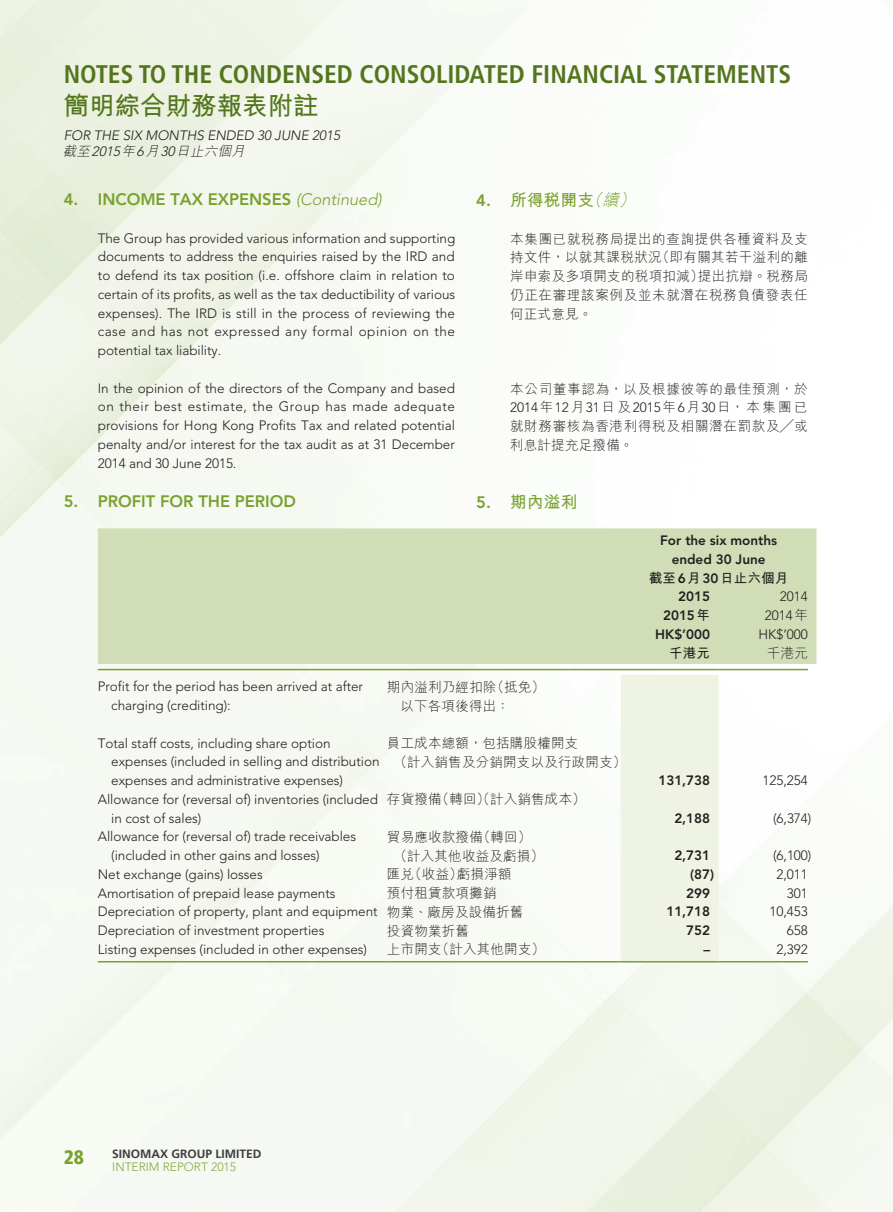
<style>
.page{position:relative;width:893px;height:1212px;background:#fff}
.page>*{position:absolute;margin:0;border:0;box-sizing:border-box;transform-origin:0 0}
.t1{font:700 condensed 25.5px "Frutiger LT Std";color:#53761d}
.t2{font:700 25.5px "M Hei HK";color:#53761d}
.t3{font:900 condensed 19.5px "Frutiger LT Std";color:#78a22d}
.t4{font:800 16.5px "Avenir LT Std";letter-spacing:-.005em;color:#78a22d}
.t5{font:700 16.5px "M Hei HK";letter-spacing:.02em;color:#78a22d}
.t6{font:300 13.5px/18.8px "Avenir LT Std";letter-spacing:-.005em;color:#231f20}
.t7{font:300 13.5px/18.8px "M Hei HK";letter-spacing:.015em;color:#231f20}
.t8{font:800 13.5px/18.8px "Avenir LT Std";letter-spacing:-.005em;color:#231f20;text-align:center}
.t9{font:italic 300 13.5px "Avenir LT Std";letter-spacing:-.005em;color:#231f20}
.t10{font:300 13.5px/18.8px "M Hei HK";letter-spacing:.055em;color:#231f20}
.t11{font:300 13.5px "M Hei HK";letter-spacing:.06em;color:#231f20}
.t12{font:italic 300 13.5px "M Hei HK";color:#231f20}
.t13{font:700 13.5px "M Hei HK";letter-spacing:.015em;color:#231f20}
.t14{font:700 12px "Frutiger LT Std";color:#3e3e3f}
.t15{font:300 12px "Avenir LT Std";color:#84a93d}
.s1{font-family:"Avenir LT Std"}
.s2{font-weight:300;font-style:italic}
.s3{font-family:"Avenir LT Std";font-weight:800}
.s4{font-family:"M Hei HK"}
.s5{font-family:"M Hei HK";font-weight:700}
</style>
<div class="page">
<div style="left:98px;top:528px;width:718px;height:136px;background:#d0ddb6"></div>
<div style="left:621px;top:675px;width:98px;height:286px;background:#eef3e3"></div>
<hr style="left:98px;top:669px;width:289px;height:1px;background:#78a22d">
<hr style="left:387px;top:669px;width:234px;height:1px;background:#78a22d">
<hr style="left:621px;top:669px;width:98px;height:1px;background:#78a22d">
<hr style="left:719px;top:669px;width:89px;height:1px;background:#78a22d">
<hr style="left:98px;top:961px;width:289px;height:1px;background:#78a22d">
<hr style="left:387px;top:961px;width:234px;height:1px;background:#78a22d">
<hr style="left:621px;top:961px;width:98px;height:1px;background:#78a22d">
<hr style="left:719px;top:961px;width:89px;height:1px;background:#78a22d">
<h1 class="t1" style="left:64px;top:59px;width:31px">NOTES</h1>
<h1 class="t1" style="left:139px;top:59px;width:110px">TO THE CONDENSED</h1>
<h1 class="t1" style="left:360px;top:59px;width:31px">CONSO</h1>
<h1 class="t1" style="left:436px;top:59px;width:25px">LIDATED</h1>
<h1 class="t1" style="left:531px;top:59px;width:26px">FINANCIA</h1>
<h1 class="t1" style="left:636px;top:59px;width:46px">L STATEMENTS</h1>
<h1 class="t2" style="left:64px;top:87px;width:256px">簡明綜合財務報表附註</h1>
<p class="t9" style="left:64px;top:127px;width:278px">FOR THE SIX MONTHS ENDED 30 JUNE 2015</p>
<p class="t12" style="left:63px;top:144px;width:186px">截至<span class="s1">2015</span>年<span class="s1">6</span>月<span class="s1">30</span>日止六個月</p>
<p class="t4" style="left:64px;top:190px;width:319px">4. INCOME TAX EXPENSES <span class="s2">(CONTINUED)</span></p>
<p class="t6" style="left:98px;top:229px;width:359px;text-align:justify">The Group has provided various information and supporting documents to address the enquiries raised by the IRD and to defend its tax position (i.e. offshore claim in relation to certain of its profits, as well as the tax deductibility of various expenses). The IRD is still in the process of reviewing the case and has not expressed any formal opinion on the potential tax liability.</p>
<p class="t6" style="left:98px;top:379px;width:359px;text-align:justify">In the opinion of the directors of the Company and based on their best estimate, the Group has made adequate provisions for Hong Kong Profits Tax and related potential penalty and/or interest for the tax audit as at 31 December 2014 and 30 June 2015.</p>
<p class="t4" style="left:64px;top:492px;width:234px">5. PROFIT FOR THE PERIOD</p>
<p class="t5" style="left:476px;top:188px;width:164px"><span class="s3">4.</span> 所得稅開支<span class="s2">（續）</span></p>
<p class="t7" style="left:510px;top:229px;width:299px;text-align:justify">本集團已就稅務局提出的查詢提供各種資料及支持文件，以就其課稅狀況（即有關其若干溢利的離岸申索及多項開支的稅項扣減）提出抗辯。稅務局仍正在審理該案例及並未就潛在稅務負債發表任何正式意見。</p>
<p class="t11" style="left:510px;top:382px;width:299px">本公司董事認為，以及根據彼等的最佳預測，於</p>
<p class="t6" style="left:510px;top:398px;width:299px">2014<span class="s4">年</span>12<span class="s4">月</span>31<span class="s4">日及</span>2015<span class="s4">年</span>6<span class="s4">月</span>30<span class="s4">日，本集團已</span></p>
<p class="t10" style="left:510px;top:417px;width:299px">就財務審核為香港利得稅及相關潛在罰款及╱或利息計提充足撥備。</p>
<p class="t5" style="left:476px;top:490px;width:103px"><span class="s3">5.</span> 期內溢利</p>
<p class="t8" style="left:660px;top:531px;width:118px">For the six months ended 30 June</p>
<p class="t13" style="left:649px;top:568px;width:141px">截至<span class="s3">6</span>月<span class="s3">30</span>日止六個月</p>
<p class="t8" style="left:678px;top:587px;width:33px">2015</p>
<p class="t6" style="left:780px;top:587px;width:29px">2014</p>
<p class="t8" style="left:663px;top:606px;width:48px">2015<span class="s5">年</span></p>
<p class="t6" style="left:765px;top:606px;width:45px">2014<span class="s4">年</span></p>
<p class="t8" style="left:655px;top:625px;width:56px">HK$’000</p>
<p class="t6" style="left:759px;top:625px;width:51px">HK$’000</p>
<p class="t13" style="left:669px;top:643px;width:42px">千港元</p>
<p class="t7" style="left:767px;top:643px;width:42px">千港元</p>
<p class="t6" style="left:111px;top:677px;width:253px;text-indent:-13px">Profit for the period has been arrived at after charging (crediting):</p>
<p class="t7" style="left:400px;top:677px;width:146px;text-indent:-13px">期內溢利乃經扣除（抵免）以下各項後得出：</p>
<p class="t6" style="left:111px;top:733px;width:270px;text-indent:-13px">Total staff costs, including share option expenses (included in selling and distribution expenses and administrative expenses)</p>
<p class="t7" style="left:394px;top:733px;width:234px;text-indent:-7px">員工成本總額，包括購股權開支<br>（計入銷售及分銷開支以及行政開支）</p>
<p class="t6" style="left:111px;top:790px;width:268px;text-indent:-13px">Allowance for (reversal of) inventories (included in cost of sales)</p>
<p class="t7" style="left:387px;top:790px;width:200px">存貨撥備（轉回）（計入銷售成本）</p>
<p class="t6" style="left:111px;top:827px;width:246px;text-indent:-13px">Allowance for (reversal of) trade receivables (included in other gains and losses)</p>
<p class="t7" style="left:394px;top:827px;width:152px;text-indent:-7px">貿易應收款撥備（轉回）（計入其他收益及虧損）</p>
<p class="t8" style="left:658px;top:771px;width:53px">131,738</p>
<p class="t6" style="left:762px;top:771px;width:47px">125,254</p>
<p class="t8" style="left:674px;top:808px;width:37px">2,188</p>
<p class="t6" style="left:773px;top:808px;width:40px">(6,374)</p>
<p class="t8" style="left:674px;top:846px;width:37px">2,731</p>
<p class="t6" style="left:773px;top:846px;width:40px">(6,100)</p>
<p class="t6" style="left:98px;top:865px;width:167px">Net exchange (gains) losses</p>
<p class="t7" style="left:387px;top:865px;width:126px">匯兌（收益）虧損淨額</p>
<p class="t8" style="left:690px;top:865px;width:25px">(87)</p>
<p class="t6" style="left:776px;top:865px;width:33px">2,011</p>
<p class="t6" style="left:98px;top:883px;width:239px">Amortisation of prepaid lease payments</p>
<p class="t7" style="left:387px;top:884px;width:111px">預付租賃款項攤銷</p>
<p class="t8" style="left:686px;top:883px;width:25px">299</p>
<p class="t6" style="left:787px;top:883px;width:22px">301</p>
<p class="t6" style="left:98px;top:902px;width:427px">Depreciation of property, plant and equipment <span class="s4">物業、廠房及設備折舊</span></p>
<p class="t8" style="left:666px;top:902px;width:45px">11,718</p>
<p class="t6" style="left:769px;top:902px;width:40px">10,453</p>
<p class="t6" style="left:98px;top:921px;width:228px">Depreciation of investment properties</p>
<p class="t7" style="left:387px;top:921px;width:84px">投資物業折舊</p>
<p class="t8" style="left:686px;top:921px;width:25px">752</p>
<p class="t6" style="left:787px;top:921px;width:22px">658</p>
<p class="t6" style="left:98px;top:940px;width:271px">Listing expenses (included in other expenses)</p>
<p class="t7" style="left:387px;top:940px;width:160px">上市開支（計入其他開支）</p>
<p class="t8" style="left:703px;top:940px;width:8px">–</p>
<p class="t6" style="left:776px;top:940px;width:33px">2,392</p>
<h2 class="t3" style="left:64px;top:1145px;width:22px">28</h2>
<p class="t14" style="left:112px;top:1146px;width:151px">SINOMAX GROUP LIMITED</p>
<p class="t15" style="left:112px;top:1160px;width:125px">INTERIM REPORT 2015</p>
</div>
